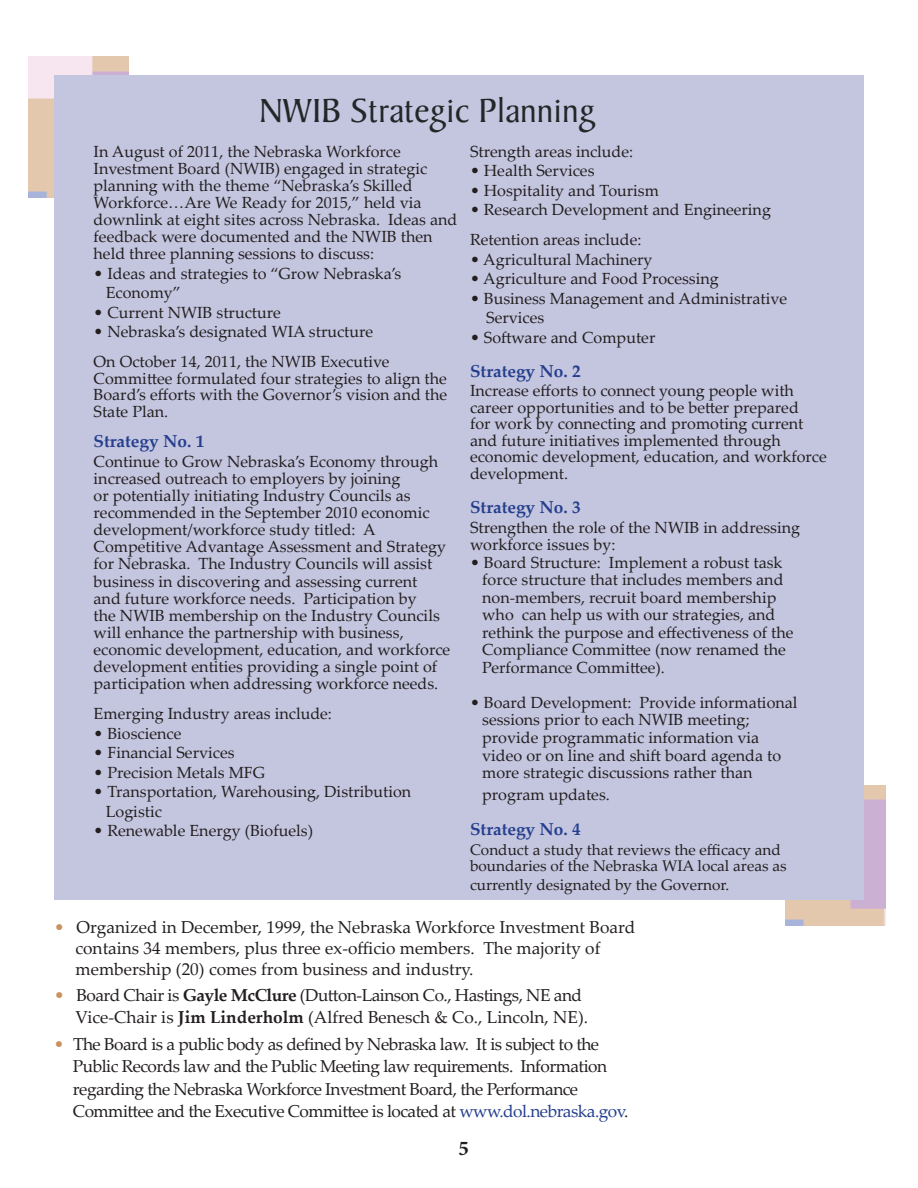
<style>
.page{position:relative;width:918px;height:1188px;background:#fff}
.page>*{position:absolute;margin:0;border:0;box-sizing:border-box;transform-origin:0 0}
.t1{font:36px "Baker Signet";color:#212828}
.t2{font:700 21px "Minion Pro";color:#231f20}
.t3{font:17.25px/22.2px "Palatino Linotype";letter-spacing:-.03em;color:#231f20}
.t4{font:17.25px/20.7px "Palatino Linotype";color:#231f20}
.t5{font:700 17.25px "Palatino Linotype";color:#253f8e}
.t6{font:16.2px/17.1px "Palatino Linotype";color:#231f20}
.t7{font:15.3px/16.5px "Palatino Linotype";color:#231f20}
.s1{color:#c9925f}
.s2{font-weight:700}
.s3{color:#253f8e}
</style>
<div class="page">
<img style="left:28px;top:57px;width:101px;height:141px">
<img style="left:785px;top:785px;width:101px;height:141px">
<div style="left:54px;top:76px;width:810px;height:824px;background:#c4c5df"></div>
<h1 class="t1" style="left:260px;top:91px;width:337px">NWIB Strategic Planning</h1>
<p class="t6" style="left:470px;top:142px;width:165px">Strength areas include:</p>
<p class="t6" style="left:470px;top:162px;width:126px">• Health Services</p>
<p class="t6" style="left:470px;top:181px;width:190px">• Hospitality and Tourism</p>
<p class="t6" style="left:470px;top:194px;width:302px;line-height:30px">• Research Development and Engineering<br>Retention areas include:</p>
<p class="t6" style="left:470px;top:250px;width:184px">• Agricultural Machinery</p>
<p class="t6" style="left:470px;top:269px;width:250px">• Agriculture and Food Processing</p>
<p class="t6" style="left:486px;top:288px;width:302px;line-height:19.5px;text-indent:-16px">• Business Management and Administrative<br>Services</p>
<p class="t6" style="left:470px;top:328px;width:187px">• Software and Computer</p>
<p class="t5" style="left:470px;top:359px;width:112px">Strategy No. 2</p>
<p class="t6" style="left:470px;top:382px;width:358px;line-height:16.5px">Increase efforts to connect young people with career opportunities and to be better prepared<br>for work by connecting and promoting current and future initiatives implemented through economic development, education, and workforce development.</p>
<p class="t5" style="left:470px;top:495px;width:112px">Strategy No. 3</p>
<p class="t6" style="left:470px;top:518px;width:332px">Strengthen the role of the NWIB in addressing workforce issues by:</p>
<p class="t6" style="left:482px;top:553px;width:313px;line-height:17.5px;text-indent:-12px">• Board Structure: Implement a robust task force structure that includes members and non-members, recruit board membership who can help us with our strategies, and rethink the purpose and effectiveness of the Compliance Committee (now renamed the Performance Committee).</p>
<p class="t6" style="left:482px;top:693px;width:317px;line-height:17.5px;text-indent:-12px">• Board Development: Provide informational sessions prior to each NWIB meeting; provide programmatic information via video or on line and shift board agenda to more strategic discussions rather than</p>
<p class="t6" style="left:482px;top:785px;width:129px">program updates.</p>
<p class="t5" style="left:470px;top:817px;width:112px">Strategy No. 4</p>
<p class="t7" style="left:470px;top:841px;width:318px">Conduct a study that reviews the efficacy and boundaries of the Nebraska WIA local areas as</p>
<p class="t7" style="left:470px;top:876px;width:261px">currently designated by the Governor.</p>
<p class="t4" style="left:76px;top:916px;width:561px;text-indent:-22px"><span class="s1">•</span> Organized in December, 1999, the Nebraska Workforce Investment Board contains 34 members, plus three ex-officio members. The majority of membership (20) comes from business and industry.</p>
<p class="t3" style="left:76px;top:983px;width:514px;text-indent:-22px"><span class="s1">•</span> Board Chair is <span class="s2">Gayle McClure</span> (Dutton-Lainson Co., Hastings, NE and<br>Vice-Chair is <span class="s2">Jim Linderholm</span> (Alfred Benesch &amp; Co., Lincoln, NE).</p>
<p class="t3" style="left:73px;top:1033px;width:557px;text-indent:-19px"><span class="s1">•</span> The Board is a public body as defined by Nebraska law. It is subject to the Public Records law and the Public Meeting law requirements. Information regarding the Nebraska Workforce Investment Board, the Performance Committee and the Executive Committee is located at <span class="s3">www.dol.nebraska.gov</span>.</p>
<p class="t6" style="left:94px;top:142px;width:365px">In August of 2011, the Nebraska Workforce Investment Board (NWIB) engaged in strategic planning with the theme “Nebraska’s Skilled Workforce…Are We Ready for 2015,” held via downlink at eight sites across Nebraska. Ideas and feedback were documented and the NWIB then held three planning sessions to discuss:</p>
<p class="t6" style="left:106px;top:263px;width:297px;line-height:19.5px;text-indent:-12px">• Ideas and strategies to “Grow Nebraska’s<br>Economy”</p>
<p class="t6" style="left:94px;top:303px;width:189px">• Current NWIB structure</p>
<p class="t6" style="left:94px;top:316px;width:298px;line-height:30px">• Nebraska’s designated WIA structure<br>On October 14, 2011, the NWIB Executive</p>
<p class="t6" style="left:94px;top:369px;width:355px;line-height:16.5px;text-align:justify">Committee formulated four strategies to align the Board’s efforts with the Governor’s vision and the State Plan.</p>
<p class="t5" style="left:94px;top:429px;width:112px">Strategy No. 1</p>
<p class="t6" style="left:94px;top:452px;width:358px">Continue to Grow Nebraska’s Economy through increased outreach to employers by joining<br>or potentially initiating Industry Councils as recommended in the September 2010 economic development/workforce study titled: A Competitive Advantage Assessment and Strategy for Nebraska. The Industry Councils will assist business in discovering and assessing current<br>and future workforce needs. Participation by<br>the NWIB membership on the Industry Councils will enhance the partnership with business, economic development, education, and workforce development entities providing a single point of participation when addressing workforce needs.</p>
<p class="t6" style="left:94px;top:704px;width:240px">Emerging Industry areas include:</p>
<p class="t6" style="left:94px;top:724px;width:89px">• Bioscience</p>
<p class="t6" style="left:94px;top:743px;width:143px">• Financial Services</p>
<p class="t6" style="left:94px;top:763px;width:173px">• Precision Metals MFG</p>
<p class="t6" style="left:106px;top:781px;width:307px;line-height:19.5px;text-indent:-12px">• Transportation, Warehousing, Distribution<br>Logistic</p>
<p class="t6" style="left:94px;top:821px;width:221px">• Renewable Energy (Biofuels)</p>
<p class="t2" style="left:459px;top:1134px;width:12px">5</p>
</div>
